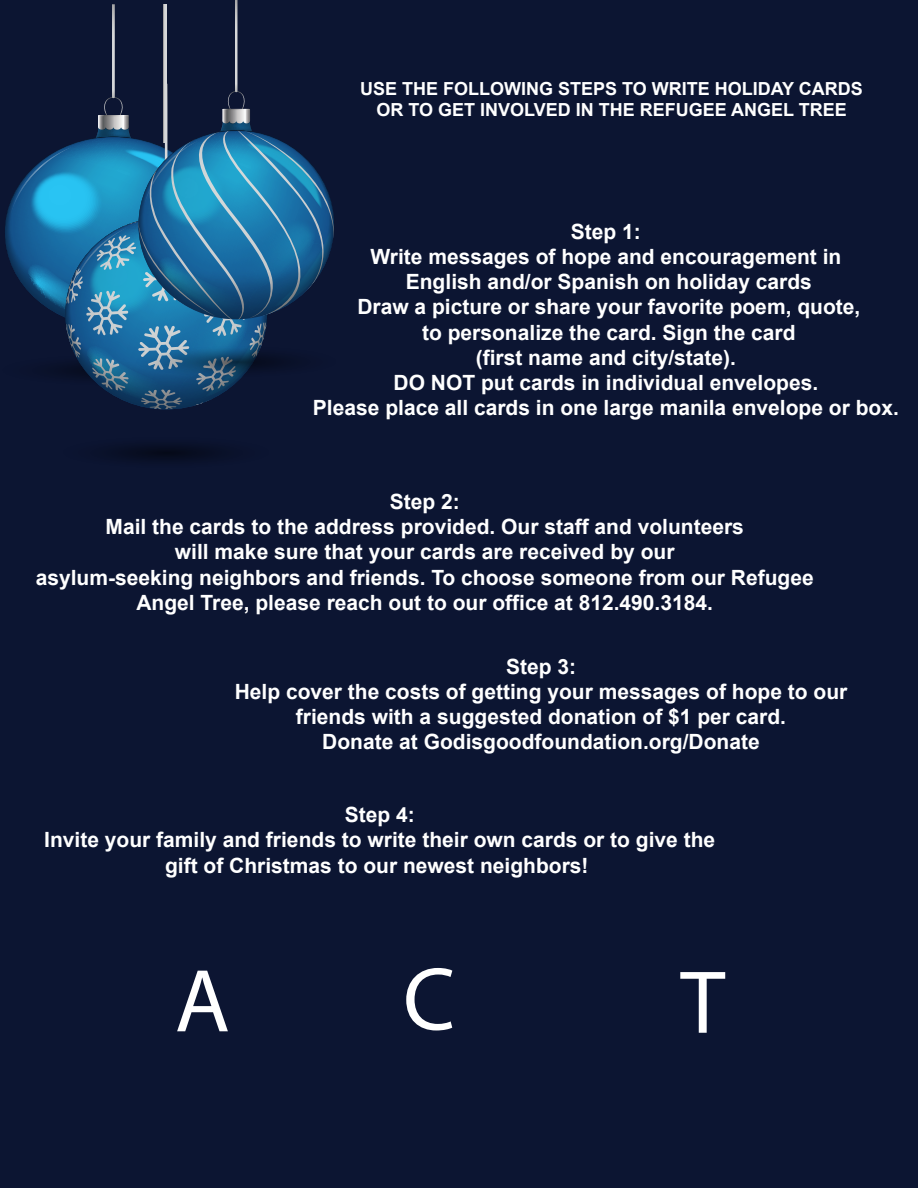
<style>
.page{position:relative;width:918px;height:1188px;background:#0c1532}
.page>*{position:absolute;margin:0;border:0;box-sizing:border-box;transform-origin:0 0}
.t1{font:90px "Myriad Pro";color:#fff}
.t2{font:700 21px/25.2px "Arial";color:#fff;text-align:center}
.t3{font:700 18px/21.6px "Arial";color:#fff;text-align:center}
</style>
<div class="page">
<div style="left:63px;top:437px;width:206px;height:31px;background:#0a122c;border-radius:50%"></div>
<svg style="left:5px;top:0;width:329px;height:409px"></svg>
<svg style="left:163px;top:4px;width:4px;height:138px"></svg>
<p class="t3" style="left:360px;top:78px;width:504px">USE THE FOLLOWING STEPS TO WRITE HOLIDAY CARDS<br>OR TO GET INVOLVED IN THE REFUGEE ANGEL TREE</p>
<p class="t2" style="left:313px;top:219px;width:587px">Step 1:<br>Write messages of hope and encouragement in<br>English and/or Spanish on holiday cards<br>Draw a picture or share your favorite poem, quote,<br>to personalize the card. Sign the card<br>(first name and city/state).<br>DO NOT put cards in individual envelopes.<br>Please place all cards in one large manila envelope or box.</p>
<p class="t2" style="left:36px;top:489px;width:779px">Step 2:<br>Mail the cards to the address provided. Our staff and volunteers<br>will make sure that your cards are received by our<br>asylum-seeking neighbors and friends. To choose someone from our Refugee Angel Tree, please reach out to our office at 812.490.3184.</p>
<p class="t2" style="left:235px;top:654px;width:614px">Step 3:<br>Help cover the costs of getting your messages of hope to our friends with a suggested donation of $1 per card.<br>Donate at Godisgoodfoundation.org/Donate</p>
<p class="t2" style="left:44px;top:802px;width:673px">Step 4:<br>Invite your family and friends to write their own cards or to give the gift of Christmas to our newest neighbors!</p>
<h1 class="t1" style="left:175px;top:946px;width:57px">A</h1>
<h1 class="t1" style="left:403px;top:944px;width:54px">C</h1>
<h1 class="t1" style="left:680px;top:947px;width:46px">T</h1>
</div>
